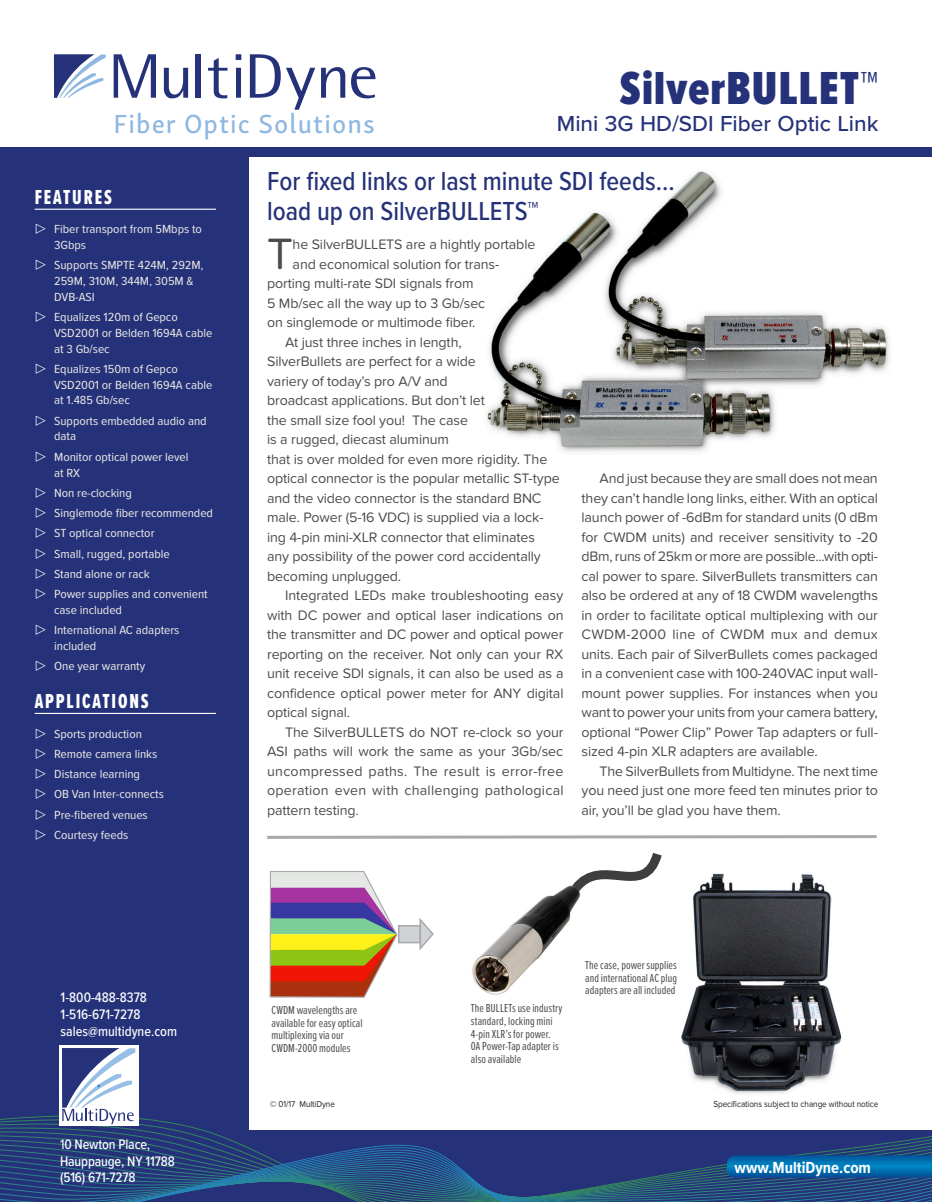
<style>
.page{position:relative;width:932px;height:1202px;background:#fff}
.page>*{position:absolute;margin:0;border:0;box-sizing:border-box;transform-origin:0 0}
.Product_Name{font:900 48px "Proxima Nova Ex Cn";letter-spacing:.025em;color:#253279}
._1st_para{font:45.45px "Proxima Nova Soft";color:#4b4c4d}
.Intro_text{font:500 27px/30px "Proxima Nova Cond";color:#253279}
.t1{font:26.85px "Skolar Sans Me";letter-spacing:.04em;color:#8eb7e1}
.Title_sub{font:500 22.5px "Proxima Nova";color:#253279}
.Features__white{font:21px "Proxima Nova Ex Cn Extrabld";letter-spacing:.1em;color:#fff;scale:.9 1}
.t2{font:700 16.65px "Proxima Nova Cond";color:#fff}
.body_text{font:14.25px/19.5px "Proxima Nova Soft";letter-spacing:-.01em;color:#4b4c4d;text-align:justify}
._1st_para-2{font:14.25px "Proxima Nova Soft";letter-spacing:-.01em;color:#4b4c4d}
.t3{font:500 14.25px/16.5px "Proxima Nova Cond";letter-spacing:-.01em;color:#fff}
.t4{font:12.15px/15.8px "Proxima Nova Cond";letter-spacing:-.005em;color:#ebe8e5;scale:1.11 1}
.Table_text{font:12px/12.8px "Proxima Nova Ex Cn";letter-spacing:.005em;color:#4b4c4d}
.body_text-2{font:9px "Proxima Nova Soft";letter-spacing:-.005em;color:#231f20;scale:.9 1}
.s1{font-weight:400}
</style>
<div class="page">
<div style="left:0;top:147px;width:249px;height:1049px;background:#253279"></div>
<svg style="left:0;top:1099px;width:932px;height:103px"></svg>
<div style="left:0;top:147px;width:932px;height:9px;background:#253279"></div>
<svg style="left:114px;top:54px;width:42px;height:44px"></svg>
<svg style="left:164px;top:68px;width:24px;height:30px"></svg>
<div style="left:196px;top:54px;width:5px;height:44px;background:#253279"></div>
<svg style="left:208px;top:58px;width:19px;height:40px"></svg>
<svg style="left:236px;top:54px;width:5px;height:44px"></svg>
<svg style="left:250px;top:54px;width:65px;height:56px"></svg>
<svg style="left:321px;top:67px;width:24px;height:31px"></svg>
<svg style="left:351px;top:67px;width:24px;height:31px"></svg>
<svg style="left:54px;top:54px;width:52px;height:44px"></svg>
<div style="left:59px;top:1045px;width:79px;height:81px;background:#fff"></div>
<svg style="left:62px;top:1048px;width:73px;height:76px"></svg>
<svg style="left:727px;top:1155px;width:205px;height:22px;background:#016bac"></svg>
<img style="left:486px;top:171px;width:404px;height:281px">
<img style="left:647px;top:998px;width:231px;height:107px">
<hr style="left:35px;top:209px;width:181px;height:1px;background:#fff">
<hr style="left:35px;top:713px;width:181px;height:1px;background:#fff">
<svg style="left:267px;top:835px;width:610px;height:163px"></svg>
<h3 class="t1" style="left:113px;top:103px;width:263px">Fiber Optic Solutions</h3>
<p class="Product_Name" style="left:620px;top:59px;width:260px">SilverBULLET™</p>
<p class="Title_sub" style="left:557px;top:110px;width:323px">Mini 3G HD/SDI Fiber Optic Link</p>
<p class="Features__white" style="left:35px;top:185px;width:87px">FEATURES</p>
<p class="t4" style="left:54px;top:222px;width:135px">Fiber transport from 5Mbps to<br>3Gbps</p>
<p class="t4" style="left:54px;top:258px;width:136px">Supports SMPTE 424M, 292M,<br>259M, 310M, 344M, 305M &amp;<br>DVB-ASI</p>
<p class="t4" style="left:54px;top:309px;width:144px">Equalizes 120m of Gepco<br>VSD2001 or Belden 1694A cable at 3 Gb/sec</p>
<p class="t4" style="left:54px;top:361px;width:144px">Equalizes 150m of Gepco<br>VSD2001 or Belden 1694A cable at 1.485 Gb/sec</p>
<p class="t4" style="left:54px;top:413px;width:139px">Supports embedded audio and data</p>
<p class="t4" style="left:54px;top:449px;width:122px">Monitor optical power level at RX</p>
<p class="t4" style="left:54px;top:485px;width:71px">Non re-clocking</p>
<p class="t4" style="left:54px;top:505px;width:145px">Singlemode fiber recommended</p>
<p class="t4" style="left:54px;top:525px;width:92px">ST optical connector</p>
<p class="t4" style="left:54px;top:546px;width:106px">Small, rugged, portable</p>
<p class="t4" style="left:54px;top:566px;width:88px">Stand alone or rack</p>
<p class="t4" style="left:54px;top:586px;width:140px">Power supplies and convenient case included</p>
<p class="t4" style="left:54px;top:622px;width:114px">International AC adapters included</p>
<p class="t4" style="left:54px;top:658px;width:84px">One year warranty</p>
<p class="Features__white" style="left:35px;top:689px;width:128px">APPLICATIONS</p>
<p class="t4" style="left:54px;top:726px;width:81px">Sports production</p>
<p class="t4" style="left:54px;top:746px;width:94px">Remote camera links</p>
<p class="t4" style="left:54px;top:766px;width:79px">Distance learning</p>
<p class="t4" style="left:54px;top:786px;width:100px">OB Van Inter-connects</p>
<p class="t4" style="left:54px;top:807px;width:86px">Pre-fibered venues</p>
<p class="t4" style="left:54px;top:827px;width:68px">Courtesy feeds</p>
<p class="t3" style="left:61px;top:989px;width:118px">1-800-488-8378<br>1-516-671-7278 sales@multidyne.com</p>
<p class="t3" style="left:60px;top:1136px;width:116px"><span class="s1">1</span>0 Newton Place,<br>Hauppauge, NY 11788 (516) 671-7278</p>
<p class="Intro_text" style="left:267px;top:167px;width:409px">For fixed links or last minute SDI feeds... load up on SilverBULLETS™</p>
<p class="_1st_para" style="left:267px;top:227px;width:27px">T</p>
<p class="_1st_para-2" style="left:292px;top:236px;width:244px">he SilverBULLETS are a hightly portable</p>
<p class="_1st_para-2" style="left:292px;top:256px;width:208px">and economical solution for trans-</p>
<p class="_1st_para-2" style="left:267px;top:275px;width:208px">porting multi-rate SDI signals from</p>
<p class="_1st_para-2" style="left:267px;top:295px;width:220px">5 Mb/sec all the way up to 3 Gb/sec</p>
<p class="_1st_para-2" style="left:267px;top:314px;width:210px">on singlemode or multimode fiber.</p>
<p class="body_text" style="left:267px;top:332px;width:294px;text-align:left;text-indent:18px">At just three inches in length,<br>SilverBullets are perfect for a wide<br>variery of today’s pro A/V and<br>broadcast applications. But don’t let<br>the small size fool you! The case<br>is a rugged, diecast aluminum<br>that is over molded for even more rigidity. The optical connector is the popular metallic ST-type and the video connector is the standard BNC male. Power (5-16 VDC) is supplied via a lock&shy;ing 4-pin mini-XLR connector that eliminates any possibility of the power cord accidentally becoming unplugged.</p>
<p class="body_text" style="left:267px;top:586px;width:298px;text-indent:18px">Integrated LEDs make troubleshooting easy with DC power and optical laser indications on the transmitter and DC power and optical power reporting on the receiver. Not only can your RX unit receive SDI signals, it can also be used as a confidence optical power meter for ANY digital optical signal.</p>
<p class="body_text" style="left:267px;top:722px;width:298px;text-indent:18px">The SilverBULLETS do NOT re-clock so your ASI paths will work the same as your 3Gb/sec uncompressed paths. The result is error-free operation even with challenging pathological pattern testing.</p>
<p class="body_text" style="left:581px;top:469px;width:298px;text-indent:18px">And just because they are small does not mean they can’t handle long links, either. With an optical launch power of -6dBm for standard units (0 dBm for CWDM units) and receiver sensitivity to -20 dBm, runs of 25km or more are possible...with opti&shy;cal power to spare. SilverBullets transmitters can also be ordered at any of 18 CWDM wavelengths in order to facilitate optical multiplexing with our CWDM-2000 line of CWDM mux and demux units. Each pair of SilverBullets comes packaged in a convenient case with 100-240VAC input wall&shy;mount power supplies. For instances when you want to power your units from your camera battery, optional “Power Clip” Power Tap adapters or full&shy;sized 4-pin XLR adapters are available.</p>
<p class="body_text" style="left:581px;top:761px;width:298px;text-indent:18px">The SilverBullets from Multidyne. The next time you need just one more feed ten minutes prior to air, you’ll be glad you have them.</p>
<p class="Table_text" style="left:271px;top:1003px;width:93px">CWDM wavelengths are available for easy optical multiplexing via our<br>CWDM-2000 modules</p>
<p class="Table_text" style="left:471px;top:1001px;width:93px">The BULLETs use industry standard, locking mini<br>4-pin XLR’s for power.<br>0A Power-Tap adapter is also available</p>
<p class="Table_text" style="left:585px;top:958px;width:93px;text-align:justify">The case, power supplies and international AC plug adapters are all included</p>
<p class="body_text-2" style="left:270px;top:1099px;width:73px">© 01/17 MultiDyne</p>
<p class="body_text-2" style="left:713px;top:1099px;width:185px">Specifications subject to change without notice</p>
<p class="t2" style="left:734px;top:1157px;width:138px">www.MultiDyne.com</p>
</div>
